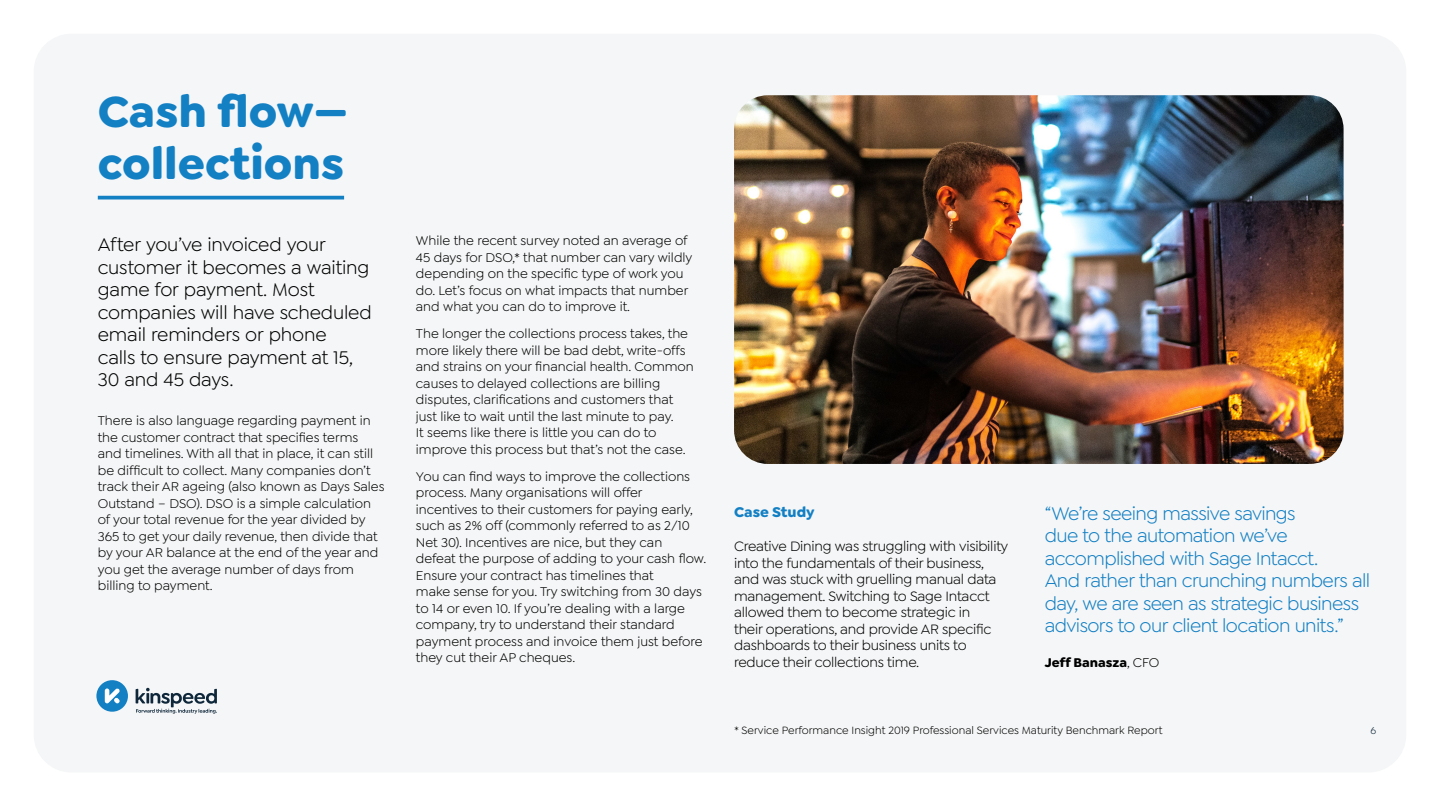
<style>
.page{position:relative;width:1440px;height:810px;background:#fff}
.page>*{position:absolute;margin:0;border:0;box-sizing:border-box;transform-origin:0 0}
.t1{font:700 46.42px/52.5px "Goldplay";color:#1380c4}
.t2{font:19.5px/22.5px "Goldplay";letter-spacing:-.03em;color:#1380c4}
.t3{font:19.5px/22.5px "Goldplay";letter-spacing:-.01em;color:#000}
.t4{font:700 15px "Goldplay";color:#1380c4}
.t5{font:14.48px/16.5px "Goldplay";letter-spacing:-.015em;color:#000}
.t6{font:13.5px/16.5px "Goldplay";color:#000}
.t7{font:700 13.5px "Goldplay";color:#000}
.t8{font:11.25px "Goldplay";color:#000}
.t9{font:10.5px "Goldplay";color:#0e273a}
.s1{font-weight:400}
</style>
<div class="page">
<div style="left:34px;top:34px;width:1372px;height:738px;background:#f5f6f7;border-radius:38px"></div>
<svg style="left:98px;top:196px;width:246px;height:4px"></svg>
<img style="left:734px;top:95px;width:610px;height:369px">
<div style="left:96px;top:680px;width:32px;height:32px;background:#1380c4;border-radius:50%"></div>
<svg style="left:105px;top:688px;width:15px;height:15px"></svg>
<svg style="left:136px;top:688px;width:81px;height:26px"></svg>
<h1 class="t1" style="left:98px;top:84px;width:252px">Cash flow— collections</h1>
<h2 class="t3" style="left:98px;top:234px;width:276px">After you’ve invoiced your customer it becomes a waiting game for payment. Most companies will have scheduled email reminders or phone<br>calls to ensure payment at 15,<br>30 and 45 days.</h2>
<p class="t6" style="left:98px;top:413px;width:288px">There is also language regarding payment in the customer contract that specifies terms and timelines. With all that in place, it can still be difficult to collect. Many companies don’t track their AR ageing (also known as Days Sales Outstand – DSO). DSO is a simple calculation of your total revenue for the year divided by 365 to get your daily revenue, then divide that by your AR balance at the end of the year and you get the average number of days from billing to payment.</p>
<p class="t6" style="left:416px;top:232px;width:278px">While the recent survey noted an average of 45 days for DSO,* that number can vary wildly depending on the specific type of work you do. Let’s focus on what impacts that number and what you can do to improve it.</p>
<p class="t6" style="left:416px;top:325px;width:279px">The longer the collections process takes, the more likely there will be bad debt, write-offs and strains on your financial health. Common causes to delayed collections are billing disputes, clarifications and customers that just like to wait until the last minute to pay.<br>It seems like there is little you can do to improve this process but that’s not the case.</p>
<p class="t6" style="left:416px;top:468px;width:292px">You can find ways to improve the collections process. Many organisations will offer incentives to their customers for paying early, such as 2% off (commonly referred to as 2/10<br>Net 30). Incentives are nice, but they can<br>defeat the purpose of adding to your cash flow.<br>Ensure your contract has timelines that<br>make sense for you. Try switching from 30 days to 14 or even 10. If you’re dealing with a large company, try to understand their standard payment process and invoice them just before they cut their AP cheques.</p>
<p class="t4" style="left:734px;top:502px;width:82px">Case Study</p>
<p class="t5" style="left:734px;top:538px;width:276px">Creative Dining was struggling with visibility into the fundamentals of their business, and was stuck with gruelling manual data management. Switching to Sage Intacct allowed them to become strategic in<br>their operations, and provide AR specific dashboards to their business units to reduce their collections time.</p>
<h2 class="t2" style="left:1045px;top:502px;width:327px">“We’re seeing massive savings<br>due to the automation we’ve accomplished with Sage Intacct.<br>And rather than crunching numbers all day, we are seen as strategic business advisors to our client location units.”</h2>
<p class="t7" style="left:1045px;top:653px;width:116px">Jeff Banasza<span class="s1">, CFO</span></p>
<p class="t8" style="left:734px;top:724px;width:430px">* Service Performance Insight 2019 Professional Services Maturity Benchmark Report</p>
<p class="t9" style="left:1370px;top:725px;width:7px">6</p>
</div>
